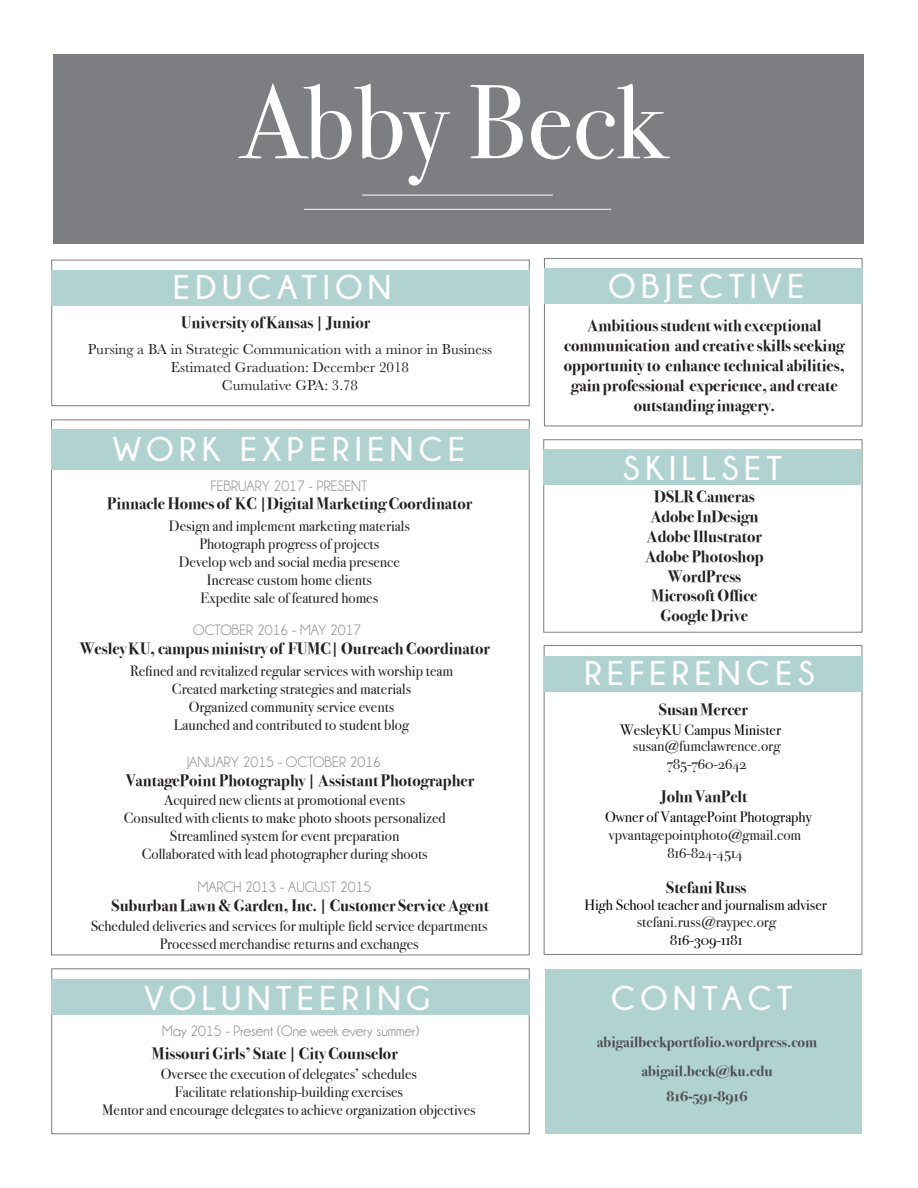
<style>
.page{position:relative;width:918px;height:1188px;background:#fff}
.page>*{position:absolute;margin:0;border:0;box-sizing:border-box;transform-origin:0 0}
.t1{font:105.45px "Bodoni Svty Two OSITCTT";color:#fff}
.t2{font:700 34.35px "Champagne&Limousines";letter-spacing:.16em;color:#fff}
.t3{font:700 16.5px/19.8px "Bodoni Svty Two OSITCTT";color:#231f20;text-align:center}
.t4{font:15px "Bodoni Svty Two OSITCTT";color:#231f20}
.t5{font:15px "Champagne&Limousines";color:#76787b}
.t6{font:15px "Baskerville";color:#231f20}
.t7{font:15px "Bodoni Svty Two OSITCTT";color:#040503}
.t8{font:700 15px "Bodoni Svty Two OSITCTT";color:#4e4f50}
</style>
<div class="page">
<div style="left:52px;top:969px;width:477px;height:165px;border:1px solid #7c7e81"></div>
<div style="left:545px;top:969px;width:317px;height:164px;background:#b0d2d0"></div>
<div style="left:52px;top:260px;width:477px;height:146px;border:1px solid #7c7e81"></div>
<div style="left:51px;top:270px;width:479px;height:36px;background:#b0d2d0"></div>
<div style="left:51px;top:430px;width:479px;height:40px;background:#b0d2d0"></div>
<div style="left:51px;top:979px;width:479px;height:36px;background:#b0d2d0"></div>
<div style="left:544px;top:645px;width:318px;height:310px;border:1px solid #7c7e81"></div>
<div style="left:545px;top:656px;width:318px;height:35px;background:#b0d2d0"></div>
<div style="left:544px;top:450px;width:318px;height:35px;background:#b0d2d0"></div>
<div style="left:54px;top:54px;width:810px;height:189px;background:#7c7e81"></div>
<hr style="left:304px;top:209px;width:307px;height:1px;background:#fff">
<hr style="left:362px;top:195px;width:191px;height:1px;background:#fff">
<div style="left:544px;top:258px;width:318px;height:168px;border:1px solid #7c7e81"></div>
<div style="left:544px;top:269px;width:318px;height:35px;background:#b0d2d0"></div>
<p class="t1" style="left:241px;top:60px;width:427px">Abby Beck</p>
<p class="t2" style="left:173px;top:268px;width:220px">EDUCATION</p>
<p class="t3" style="left:181px;top:313px;width:191px">University of Kansas | Junior</p>
<p class="t6" style="left:88px;top:339px;width:406px">Pursing a BA in Strategic Communication with a minor in Business</p>
<p class="t6" style="left:171px;top:357px;width:240px">Estimated Graduation: December 2018</p>
<p class="t6" style="left:222px;top:375px;width:138px">Cumulative GPA: 3.78</p>
<p class="t2" style="left:113px;top:430px;width:353px">WORK EXPERIENCE</p>
<p class="t5" style="left:211px;top:479px;width:158px">FEBRUARY 2017 - PRESENT</p>
<p class="t4" style="left:169px;top:517px;width:242px">Design and implement marketing materials</p>
<p class="t4" style="left:199px;top:535px;width:181px">Photograph progress of projects</p>
<p class="t4" style="left:179px;top:553px;width:223px">Develop web and social media presence</p>
<p class="t4" style="left:207px;top:571px;width:167px">Increase custom home clients</p>
<p class="t4" style="left:201px;top:589px;width:179px">Expedite sale of featured homes</p>
<p class="t3" style="left:107px;top:493px;width:367px">Pinnacle Homes of KC |Digital Marketing Coordinator</p>
<p class="t5" style="left:193px;top:623px;width:170px">OCTOBER 2016 - MAY 2017</p>
<p class="t4" style="left:130px;top:662px;width:324px">Refined and revitalized regular services with worship team</p>
<p class="t4" style="left:172px;top:680px;width:241px">Created marketing strategies and materials</p>
<p class="t4" style="left:189px;top:698px;width:207px">Organized community service events</p>
<p class="t4" style="left:174px;top:716px;width:237px">Launched and contributed to student blog</p>
<p class="t3" style="left:80px;top:639px;width:412px">Wesley KU, campus ministry of FUMC| Outreach Coordinator</p>
<p class="t5" style="left:187px;top:754px;width:196px">JANUARY 2015 - OCTOBER 2016</p>
<p class="t4" style="left:164px;top:791px;width:242px">Acquired new clients at promotional events</p>
<p class="t4" style="left:124px;top:809px;width:323px">Consulted with clients to make photo shoots personalized</p>
<p class="t4" style="left:170px;top:827px;width:231px">Streamlined system for event preparation</p>
<p class="t4" style="left:142px;top:845px;width:288px">Collaborated with lead photographer during shoots</p>
<p class="t3" style="left:126px;top:771px;width:350px">VantagePoint Photography | Assistant Photographer</p>
<p class="t5" style="left:198px;top:880px;width:175px">MARCH 2013 - AUGUST 2015</p>
<p class="t4" style="left:91px;top:917px;width:398px">Scheduled deliveries and services for multiple field service departments</p>
<p class="t4" style="left:160px;top:935px;width:261px">Processed merchandise returns and exchanges</p>
<p class="t3" style="left:112px;top:896px;width:379px">Suburban Lawn &amp; Garden, Inc. | Customer Service Agent</p>
<p class="t2" style="left:608px;top:267px;width:197px">OBJECTIVE</p>
<p class="t3" style="left:564px;top:316px;width:283px">Ambitious student with exceptional communication and creative skills seeking opportunity to enhance technical abilities, gain professional experience, and create outstanding imagery.</p>
<p class="t2" style="left:623px;top:449px;width:161px">SKILLSET</p>
<p class="t3" style="left:654px;top:487px;width:102px">DSLR Cameras</p>
<p class="t3" style="left:650px;top:507px;width:109px">Adobe InDesign</p>
<p class="t3" style="left:647px;top:527px;width:117px">Adobe Illustrator</p>
<p class="t3" style="left:645px;top:547px;width:120px">Adobe Photoshop</p>
<p class="t3" style="left:668px;top:566px;width:75px">WordPress</p>
<p class="t3" style="left:651px;top:586px;width:108px">Microsoft Office</p>
<p class="t3" style="left:661px;top:606px;width:89px">Google Drive</p>
<p class="t2" style="left:584px;top:654px;width:232px">REFERENCES</p>
<p class="t3" style="left:659px;top:700px;width:91px">Susan Mercer</p>
<p class="t4" style="left:633px;top:737px;width:149px">susan@fumclawrence.org</p>
<p class="t4" style="left:667px;top:755px;width:81px">785-760-2642</p>
<p class="t7" style="left:620px;top:721px;width:162px">WesleyKU Campus Minister</p>
<p class="t3" style="left:660px;top:787px;width:89px">John VanPelt</p>
<p class="t7" style="left:605px;top:808px;width:208px">Owner of VantagePoint Photography</p>
<p class="t4" style="left:609px;top:826px;width:194px">vpvantagepointphoto@gmail.com</p>
<p class="t4" style="left:667px;top:844px;width:77px">816-824-4514</p>
<p class="t3" style="left:666px;top:878px;width:82px">Stefani Russ</p>
<p class="t4" style="left:637px;top:913px;width:141px">stefani.russ@raypec.org</p>
<p class="t7" style="left:670px;top:931px;width:74px">816-309-1181</p>
<p class="t7" style="left:584px;top:896px;width:244px">High School teacher and journalism adviser</p>
<p class="t2" style="left:144px;top:979px;width:287px">VOLUNTEERING</p>
<p class="t2" style="left:611px;top:979px;width:183px">CONTACT</p>
<p class="t5" style="left:162px;top:1023px;width:258px">May 2015 - Present (One week every summer)</p>
<p class="t4" style="left:161px;top:1065px;width:258px">Oversee the execution of delegates’ schedules</p>
<p class="t4" style="left:175px;top:1083px;width:230px">Facilitate relationship-building exercises</p>
<p class="t4" style="left:102px;top:1101px;width:375px">Mentor and encourage delegates to achieve organization objectives</p>
<p class="t3" style="left:152px;top:1043px;width:248px">Missouri Girls’ State | City Counselor</p>
<p class="t8" style="left:597px;top:1033px;width:222px">abigailbeckportfolio.wordpress.com</p>
<p class="t8" style="left:641px;top:1062px;width:133px">abigail.beck@ku.edu</p>
<p class="t8" style="left:667px;top:1087px;width:82px">816-591-8916</p>
</div>
